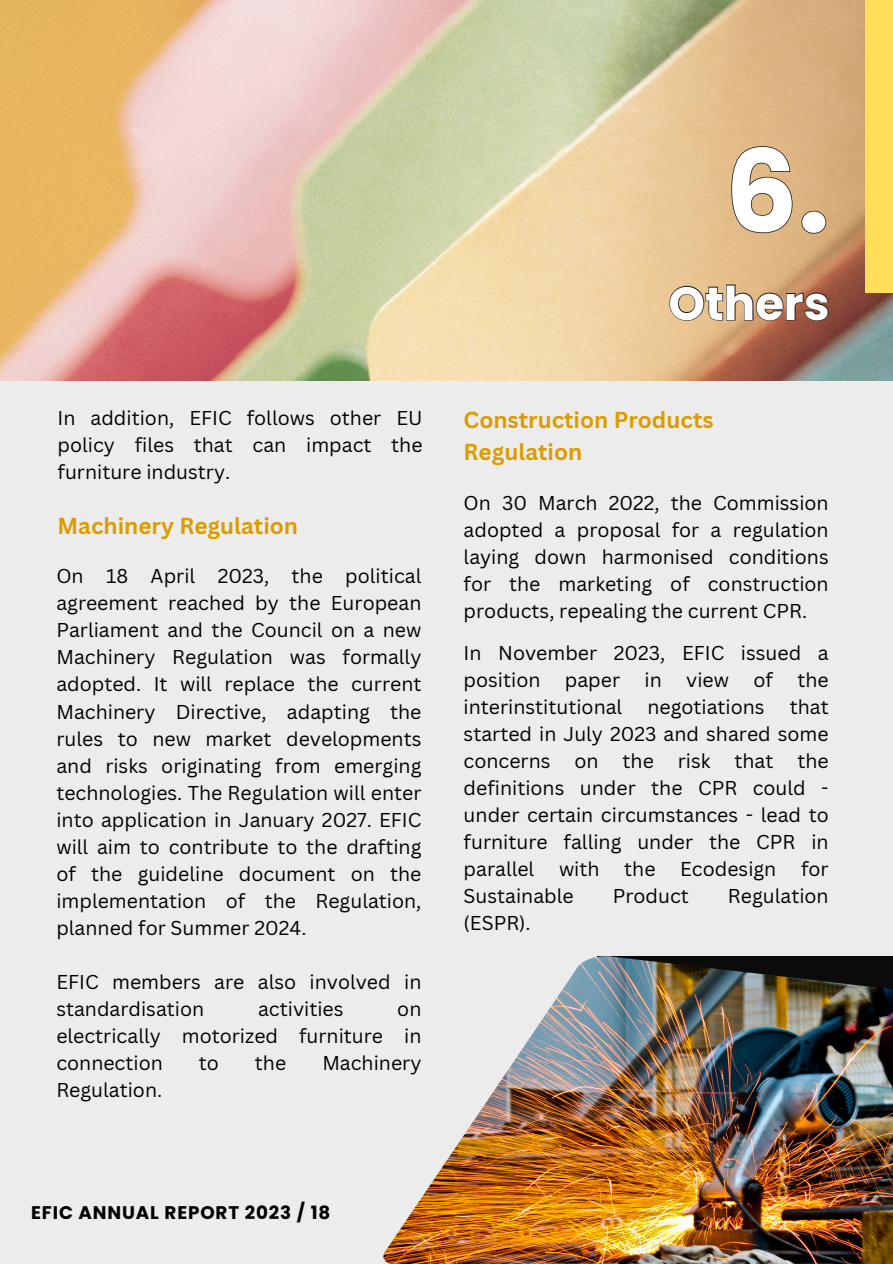
<style>
.page{position:relative;width:893px;height:1264px;background:#fff}
.page>*{position:absolute;margin:0;border:0;box-sizing:border-box;transform-origin:0 0}
.t1{font:700 114px "Poppins";color:#fff}
.t2{font:700 46.5px "Poppins";color:#fff}
.t3{font:700 22.5px/31.5px "Canva Sans";color:#dc9c00}
.t4{font:19.5px/27px "Canva Sans";color:#000;text-align:justify}
.t5{font:700 18.3px "Poppins";letter-spacing:.045em;color:#000}
</style>
<div class="page">
<div style="left:0;top:0;width:892px;height:1263px;background:#ececec"></div>
<img style="left:0;top:0;width:892px;height:380px">
<div style="left:865px;top:0;width:27px;height:292px;background:#ffde59"></div>
<img style="left:383px;top:956px;width:509px;height:307px">
<svg style="left:730px;top:145px;width:96px;height:89px;background:#cea97b"></svg>
<svg style="left:668px;top:284px;width:161px;height:38px;background:#ae8663"></svg>
<p class="t4" style="left:57px;top:404px;width:366px">In addition, EFIC follows other EU policy files that can impact the furniture industry.</p>
<p class="t3" style="left:57px;top:509px;width:242px">Machinery Regulation</p>
<p class="t4" style="left:56px;top:562px;width:366px">On 18 April 2023, the political agreement reached by the European Parliament and the Council on a new Machinery Regulation was formally adopted. It will replace the current Machinery Directive, adapting the rules to new market developments and risks originating from emerging technologies. The Regulation will enter into application in January 2027. EFIC will aim to contribute to the drafting of the guideline document on the implementation of the Regulation, planned for Summer 2024.</p>
<p class="t4" style="left:56px;top:967px;width:366px">EFIC members are also involved in standardisation</p>
<p class="t4" style="left:258px;top:994px;width:87px">activities</p>
<p class="t4" style="left:56px;top:994px;width:366px;text-indent:341px">on electrically motorized furniture in connection</p>
<p class="t4" style="left:199px;top:1048px;width:22px">to</p>
<p class="t4" style="left:255px;top:1048px;width:33px">the</p>
<p class="t4" style="left:322px;top:1048px;width:101px">Machinery</p>
<p class="t4" style="left:56px;top:1075px;width:107px">Regulation.</p>
<p class="t5" style="left:31px;top:1200px;width:301px">EFIC ANNUAL REPORT 2023 / 18</p>
<h1 class="t1" style="left:725px;top:112px;width:106px">6.</h1>
<h2 class="t2" style="left:668px;top:271px;width:163px">Others</h2>
<p class="t3" style="left:463px;top:404px;width:251px">Construction Products<br>Regulation</p>
<p class="t4" style="left:463px;top:488px;width:366px">On 30 March 2022, the Commission adopted a proposal for a regulation laying down harmonised conditions for the marketing of construction products, repealing the current CPR.</p>
<p class="t4" style="left:463px;top:639px;width:366px">In November 2023, EFIC issued a position</p>
<p class="t4" style="left:565px;top:666px;width:57px">paper</p>
<p class="t4" style="left:644px;top:666px;width:19px">in</p>
<p class="t4" style="left:686px;top:666px;width:44px">view</p>
<p class="t4" style="left:753px;top:666px;width:21px">of</p>
<p class="t4" style="left:797px;top:666px;width:33px">the</p>
<p class="t4" style="left:463px;top:693px;width:160px">interinstitutional</p>
<p class="t4" style="left:647px;top:693px;width:119px">negotiations</p>
<p class="t4" style="left:463px;top:693px;width:366px;text-indent:326px">that started in July 2023 and shared some concerns on the risk that the definitions under the CPR could - under certain circumstances - lead to furniture falling under the CPR in parallel</p>
<p class="t4" style="left:559px;top:855px;width:42px">with</p>
<p class="t4" style="left:624px;top:855px;width:33px">the</p>
<p class="t4" style="left:680px;top:855px;width:98px">Ecodesign</p>
<p class="t4" style="left:801px;top:855px;width:29px">for</p>
<p class="t4" style="left:463px;top:882px;width:112px">Sustainable</p>
<p class="t4" style="left:612px;top:882px;width:78px">Product</p>
<p class="t4" style="left:728px;top:882px;width:102px">Regulation</p>
<p class="t4" style="left:463px;top:909px;width:69px">(ESPR).</p>
</div>
